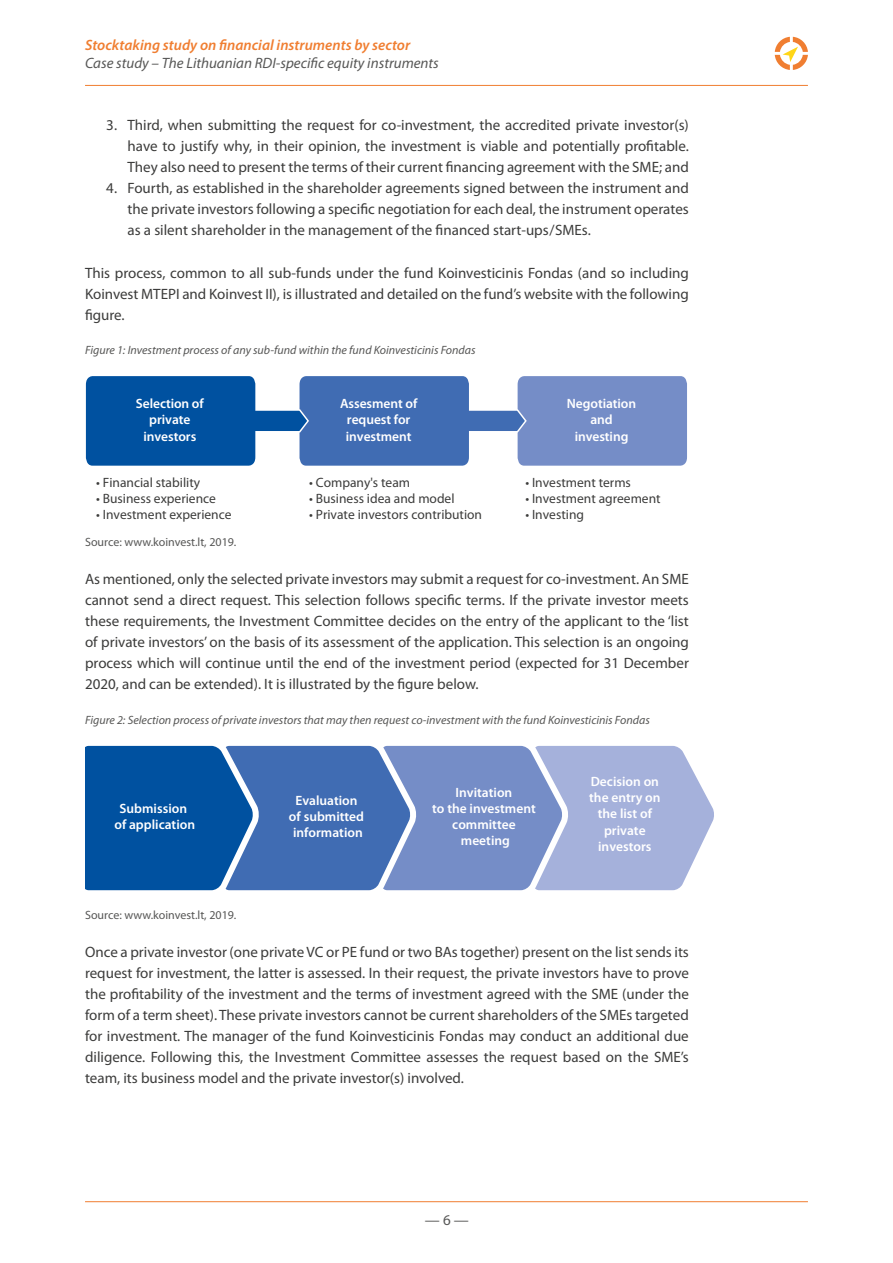
<style>
.page{position:relative;width:893px;height:1263px;background:#fff}
.page>*{position:absolute;margin:0;border:0;box-sizing:border-box;transform-origin:0 0}
.body{font:15px/21px "Myriad Pro";color:#3c3c3b;text-align:justify}
.t1{font:italic 15px "Myriad Pro";color:#575756}
.t2{font:italic 600 15px "Myriad Pro";color:#f07e31}
.t3{font:15px "Myriad Pro";color:#575756}
.t4{font:600 13.5px/16.2px "Myriad Pro";color:#fff;text-align:center}
.t5{font:13.5px "Myriad Pro";color:#3c3c3b}
.t6{font:italic 12px "Myriad Pro";color:#575756}
.t7{font:12px "Myriad Pro";color:#575756}
</style>
<div class="page">
<hr style="left:85px;top:85px;width:723px;height:1px;background:#f07e31">
<svg style="left:775px;top:37px;width:33px;height:33px"></svg>
<hr style="left:85px;top:1201px;width:723px;height:1px;background:#f07e31">
<svg style="left:86px;top:376px;width:601px;height:90px;background:#547fbc"></svg>
<svg style="left:85px;top:745px;width:629px;height:146px;background:#6187c1"></svg>
<p class="t2" style="left:85px;top:35px;width:327px">Stocktaking study on financial instruments by sector</p>
<p class="t1" style="left:85px;top:54px;width:355px">Case study – The Lithuanian RDI-specific equity instruments</p>
<p class="body" style="left:128px;top:115px;width:563px;text-indent:-21px">3. Third, when submitting the request for co-investment, the accredited private investor(s) have to justify why, in their opinion, the investment is viable and potentially profitable.<br>They also need to present the terms of their current financing agreement with the SME; and</p>
<p class="body" style="left:128px;top:178px;width:563px;text-indent:-21px">4. Fourth, as established in the shareholder agreements signed between the instrument and the private investors following a specific negotiation for each deal, the instrument operates as a silent shareholder in the management of the financed start-ups/SMEs.</p>
<p class="body" style="left:85px;top:262px;width:605px">This process, common to all sub-funds under the fund Koinvesticinis Fondas (and so including Koinvest MTEPI and Koinvest II), is illustrated and detailed on the fund’s website with the following figure.</p>
<p class="t6" style="left:85px;top:343px;width:392px">Figure 1: Investment process of any sub-fund within the fund Koinvesticinis Fondas</p>
<p class="t4" style="left:136px;top:395px;width:69px">Selection of private investors</p>
<p class="t4" style="left:340px;top:395px;width:79px">Assesment of request for investment</p>
<p class="t4" style="left:567px;top:395px;width:71px">Negotiation and investing</p>
<p class="t5" style="left:96px;top:474px;width:105px">• Financial stability</p>
<p class="t5" style="left:96px;top:490px;width:121px">• Business experience</p>
<p class="t5" style="left:96px;top:506px;width:137px">• Investment experience</p>
<p class="t5" style="left:309px;top:474px;width:102px">• Company's team</p>
<p class="t5" style="left:309px;top:490px;width:147px">• Business idea and model</p>
<p class="t5" style="left:309px;top:506px;width:174px">• Private investors contribution</p>
<p class="t5" style="left:525px;top:474px;width:107px">• Investment terms</p>
<p class="t5" style="left:525px;top:490px;width:137px">• Investment agreement</p>
<p class="t5" style="left:525px;top:506px;width:60px">• Investing</p>
<p class="t7" style="left:85px;top:534px;width:153px">Source: www.koinvest.lt, 2019.</p>
<p class="body" style="left:85px;top:568px;width:605px">As mentioned, only the selected private investors may submit a request for co-investment. An SME cannot send a direct request. This selection follows specific terms. If the private investor meets these requirements, the Investment Committee decides on the entry of the applicant to the ‘list of private investors’ on the basis of its assessment of the application. This selection is an ongoing process which will continue until the end of the investment period (expected for 31 December 2020, and can be extended). It is illustrated by the figure below.</p>
<p class="t6" style="left:85px;top:712px;width:566px">Figure 2: Selection process of private investors that may then request co-investment with the fund Koinvesticinis Fondas</p>
<p class="t4" style="left:114px;top:800px;width:82px">Submission of application</p>
<p class="t4" style="left:289px;top:792px;width:77px">Evaluation of submitted information</p>
<p class="t4" style="left:432px;top:783px;width:105px">Invitation<br>to the investment committee meeting</p>
<p class="t4" style="left:589px;top:773px;width:73px">Decision on the entry on the list of private investors</p>
<p class="t7" style="left:85px;top:908px;width:153px">Source: www.koinvest.lt, 2019.</p>
<p class="body" style="left:85px;top:942px;width:605px">Once a private investor (one private VC or PE fund or two BAs together) present on the list sends its request for investment, the latter is assessed. In their request, the private investors have to prove the profitability of the investment and the terms of investment agreed with the SME (under the form of a term sheet). These private investors cannot be current shareholders of the SMEs targeted for investment. The manager of the fund Koinvesticinis Fondas may conduct an additional due diligence. Following this, the Investment Committee assesses the request based on the SME’s team, its business model and the private investor(s) involved.</p>
<p class="t3" style="left:425px;top:1211px;width:46px">— 6 —</p>
</div>
